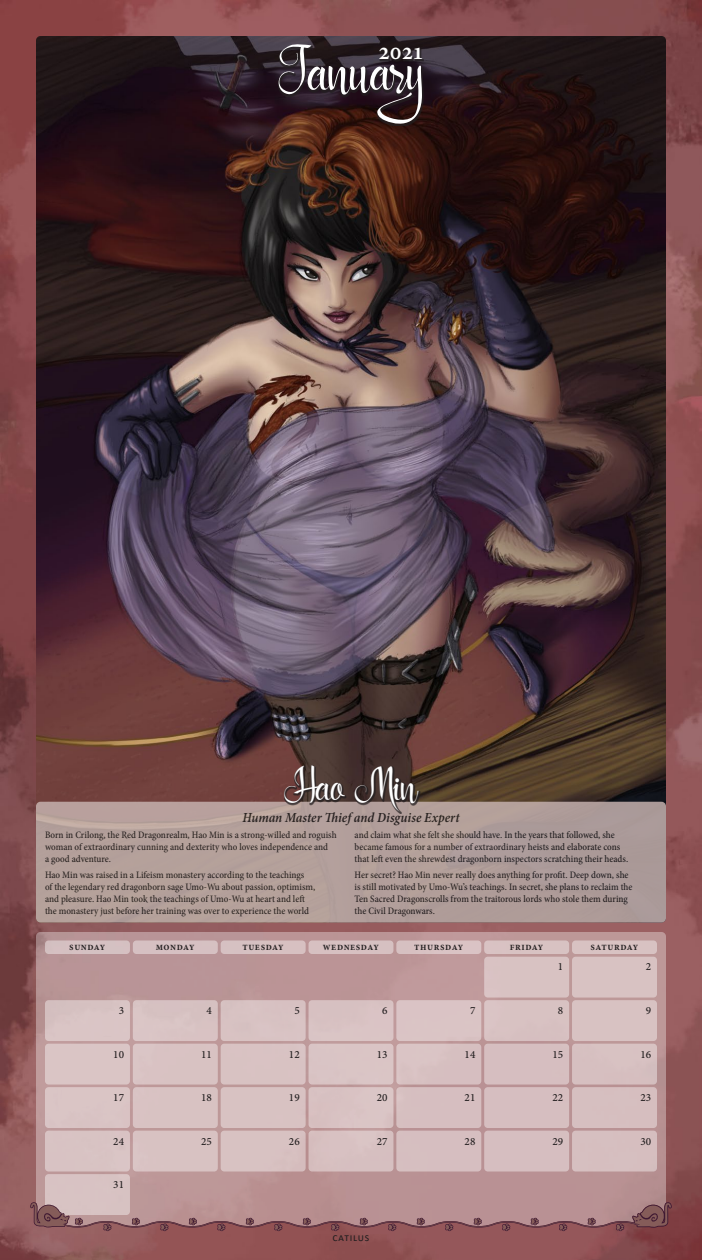
<style>
.page{position:relative;width:702px;height:1260px;background:#fff}
.page>*{position:absolute;margin:0;border:0;box-sizing:border-box;transform-origin:0 0}
.cal_title{font:51px "Aventure Scriptine";color:#fff}
.Cal_Subtitle{font:37px "Aventure Scriptine";color:#fff}
._2021{font:600 condensed 25px "Minion Pro";color:#fff}
.t1{font:italic 600 condensed 14px "Minion Pro";color:#231f20}
.cal_date{font:11px "Minion Pro Medium Capt";color:#231f20}
.t2{font:600 condensed 11px "Minion Pro";letter-spacing:.045em;color:#231f20}
.t3{font:11px "Calibri";letter-spacing:.075em;color:#231f20}
.t4{font:500 condensed 10px/12px "Minion Pro";letter-spacing:-.005em;color:#231f20}
</style>
<div class="page">
<img style="left:0;top:0;width:702px;height:1260px">
<img style="left:36px;top:36px;width:630px;height:886px">
<div style="left:36px;top:932px;width:630px;height:270px;background:#ba9497"></div>
<div style="left:45px;top:940px;width:85px;height:14px;background:#d4c0c2;border-radius:4px"></div>
<div style="left:133px;top:940px;width:85px;height:14px;background:#d6c0c2;border-radius:4px"></div>
<div style="left:221px;top:940px;width:85px;height:14px;background:#d6c0c1;border-radius:4px"></div>
<div style="left:309px;top:940px;width:84px;height:14px;background:#d7c0c1;border-radius:4px"></div>
<div style="left:396px;top:940px;width:85px;height:14px;background:#dac3c4;border-radius:4px"></div>
<div style="left:484px;top:957px;width:85px;height:41px;background:#d8c2c2;border-radius:4px"></div>
<div style="left:484px;top:940px;width:85px;height:14px;background:#d8c2c2;border-radius:4px"></div>
<div style="left:572px;top:957px;width:85px;height:41px;background:#d8c2c2;border-radius:4px"></div>
<div style="left:572px;top:940px;width:85px;height:14px;background:#d8c2c2;border-radius:4px"></div>
<div style="left:45px;top:1000px;width:85px;height:41px;background:#dac5c5;border-radius:4px"></div>
<div style="left:133px;top:1000px;width:85px;height:41px;background:#d8c2c3;border-radius:4px"></div>
<div style="left:221px;top:1000px;width:85px;height:41px;background:#d8c2c2;border-radius:4px"></div>
<div style="left:309px;top:1000px;width:84px;height:41px;background:#d9c2c3;border-radius:4px"></div>
<div style="left:396px;top:1000px;width:85px;height:41px;background:#dac4c5;border-radius:4px"></div>
<div style="left:484px;top:1000px;width:85px;height:41px;background:#d8c2c2;border-radius:4px"></div>
<div style="left:572px;top:1000px;width:85px;height:41px;background:#d8c2c2;border-radius:4px"></div>
<div style="left:45px;top:1044px;width:85px;height:41px;background:#dac5c5;border-radius:4px"></div>
<div style="left:133px;top:1044px;width:85px;height:41px;background:#d8c2c2;border-radius:4px"></div>
<div style="left:221px;top:1044px;width:85px;height:41px;background:#d8c2c2;border-radius:4px"></div>
<div style="left:309px;top:1044px;width:84px;height:41px;background:#dac4c5;border-radius:4px"></div>
<div style="left:396px;top:1044px;width:85px;height:41px;background:#d6c0c0;border-radius:4px"></div>
<div style="left:484px;top:1044px;width:85px;height:41px;background:#d6bec0;border-radius:4px"></div>
<div style="left:572px;top:1044px;width:85px;height:41px;background:#d6bfc0;border-radius:4px"></div>
<div style="left:45px;top:1087px;width:85px;height:41px;background:#dac5c5;border-radius:4px"></div>
<div style="left:133px;top:1087px;width:85px;height:41px;background:#d8c2c2;border-radius:4px"></div>
<div style="left:221px;top:1087px;width:85px;height:41px;background:#d8c2c2;border-radius:4px"></div>
<div style="left:309px;top:1087px;width:84px;height:41px;background:#d9c2c3;border-radius:4px"></div>
<div style="left:396px;top:1087px;width:85px;height:41px;background:#d6bec0;border-radius:4px"></div>
<div style="left:484px;top:1087px;width:85px;height:41px;background:#d6bec0;border-radius:4px"></div>
<div style="left:572px;top:1087px;width:85px;height:41px;background:#d6bfc0;border-radius:4px"></div>
<div style="left:45px;top:1131px;width:85px;height:41px;background:#d8c3c3;border-radius:4px"></div>
<div style="left:133px;top:1131px;width:85px;height:41px;background:#d8c2c2;border-radius:4px"></div>
<div style="left:221px;top:1131px;width:85px;height:41px;background:#d8c2c2;border-radius:4px"></div>
<div style="left:309px;top:1131px;width:84px;height:41px;background:#d7c0c0;border-radius:4px"></div>
<div style="left:396px;top:1131px;width:85px;height:41px;background:#d6bec0;border-radius:4px"></div>
<div style="left:484px;top:1131px;width:85px;height:41px;background:#d6bec0;border-radius:4px"></div>
<div style="left:572px;top:1131px;width:85px;height:41px;background:#d6bebf;border-radius:4px"></div>
<div style="left:45px;top:1174px;width:85px;height:41px;background:#d8c2c3;border-radius:4px"></div>
<svg style="left:30px;top:1202px;width:642px;height:30px;background:#a4797c"></svg>
<div style="left:36px;top:802px;width:630px;height:121px;background:#b39f9a;border-radius:4px"></div>
<div style="left:278px;top:44px;width:146px;height:82px;background:#231f20;opacity:.75"></div>
<div style="left:284px;top:765px;width:136px;height:49px;background:#231f20;opacity:.75"></div>
<div style="left:379px;top:48px;width:45px;height:13px;background:#231f20;opacity:.75"></div>
<p class="cal_title" style="left:279px;top:43px;width:176px">January</p>
<p class="_2021" style="left:378px;top:34px;width:47px">2021</p>
<p class="Cal_Subtitle" style="left:285px;top:766px;width:134px">Hao Min</p>
<h3 class="t1" style="left:242px;top:808px;width:219px">Human Master Thief and Disguise Expert</h3>
<p class="t4" style="left:45px;top:829px;width:293px">Born in Crilong, the Red Dragonrealm, Hao Min is a strong-willed and roguish woman of extraordinary cunning and dexterity who loves independence and<br>a good adventure.</p>
<p class="t4" style="left:45px;top:868px;width:272px">Hao Min was raised in a Lifeism monastery according to the teachings<br>of the legendary red dragonborn sage Umo-Wu about passion, optimism, and pleasure. Hao Min took the teachings of Umo-Wu at heart and left the monastery just before her training was over to experience the world</p>
<p class="t4" style="left:355px;top:829px;width:275px">and claim what she felt she should have. In the years that followed, she became famous for a number of extraordinary heists and elaborate cons that left even the shrewdest dragonborn inspectors scratching their heads.</p>
<p class="t4" style="left:355px;top:868px;width:279px">Her secret? Hao Min never really does anything for profit. Deep down, she is still motivated by Umo-Wu’s teachings. In secret, she plans to reclaim the Ten Sacred Dragonscrolls from the traitorous lords who stole them during the Civil Dragonwars.</p>
<p class="t2" style="left:69px;top:939px;width:38px">Sunday</p>
<p class="t2" style="left:156px;top:939px;width:40px">Monday</p>
<p class="t2" style="left:242px;top:939px;width:43px">Tuesday</p>
<p class="t2" style="left:323px;top:939px;width:57px">Wednesday</p>
<p class="t2" style="left:414px;top:939px;width:50px">Thursday</p>
<p class="t2" style="left:510px;top:939px;width:35px">Friday</p>
<p class="t2" style="left:591px;top:939px;width:49px">Saturday</p>
<p class="cal_date" style="left:558px;top:959px;width:7px">1</p>
<p class="cal_date" style="left:646px;top:959px;width:7px">2</p>
<p class="cal_date" style="left:119px;top:1003px;width:7px">3</p>
<p class="cal_date" style="left:207px;top:1003px;width:7px">4</p>
<p class="cal_date" style="left:294px;top:1003px;width:7px">5</p>
<p class="cal_date" style="left:382px;top:1003px;width:7px">6</p>
<p class="cal_date" style="left:470px;top:1003px;width:7px">7</p>
<p class="cal_date" style="left:558px;top:1003px;width:7px">8</p>
<p class="cal_date" style="left:646px;top:1003px;width:7px">9</p>
<p class="cal_date" style="left:113px;top:1046px;width:12px">10</p>
<p class="cal_date" style="left:201px;top:1046px;width:12px">11</p>
<p class="cal_date" style="left:289px;top:1046px;width:12px">12</p>
<p class="cal_date" style="left:377px;top:1046px;width:12px">13</p>
<p class="cal_date" style="left:465px;top:1046px;width:12px">14</p>
<p class="cal_date" style="left:552px;top:1046px;width:12px">15</p>
<p class="cal_date" style="left:640px;top:1046px;width:12px">16</p>
<p class="cal_date" style="left:113px;top:1090px;width:12px">17</p>
<p class="cal_date" style="left:201px;top:1090px;width:12px">18</p>
<p class="cal_date" style="left:289px;top:1090px;width:12px">19</p>
<p class="cal_date" style="left:377px;top:1090px;width:12px">20</p>
<p class="cal_date" style="left:465px;top:1090px;width:12px">21</p>
<p class="cal_date" style="left:552px;top:1090px;width:12px">22</p>
<p class="cal_date" style="left:640px;top:1090px;width:12px">23</p>
<p class="cal_date" style="left:113px;top:1134px;width:12px">24</p>
<p class="cal_date" style="left:201px;top:1134px;width:12px">25</p>
<p class="cal_date" style="left:289px;top:1134px;width:12px">26</p>
<p class="cal_date" style="left:377px;top:1134px;width:12px">27</p>
<p class="cal_date" style="left:465px;top:1134px;width:12px">28</p>
<p class="cal_date" style="left:552px;top:1134px;width:12px">29</p>
<p class="cal_date" style="left:640px;top:1134px;width:12px">30</p>
<p class="cal_date" style="left:113px;top:1177px;width:12px">31</p>
<p class="t3" style="left:333px;top:1230px;width:38px">CATILUS</p>
</div>
